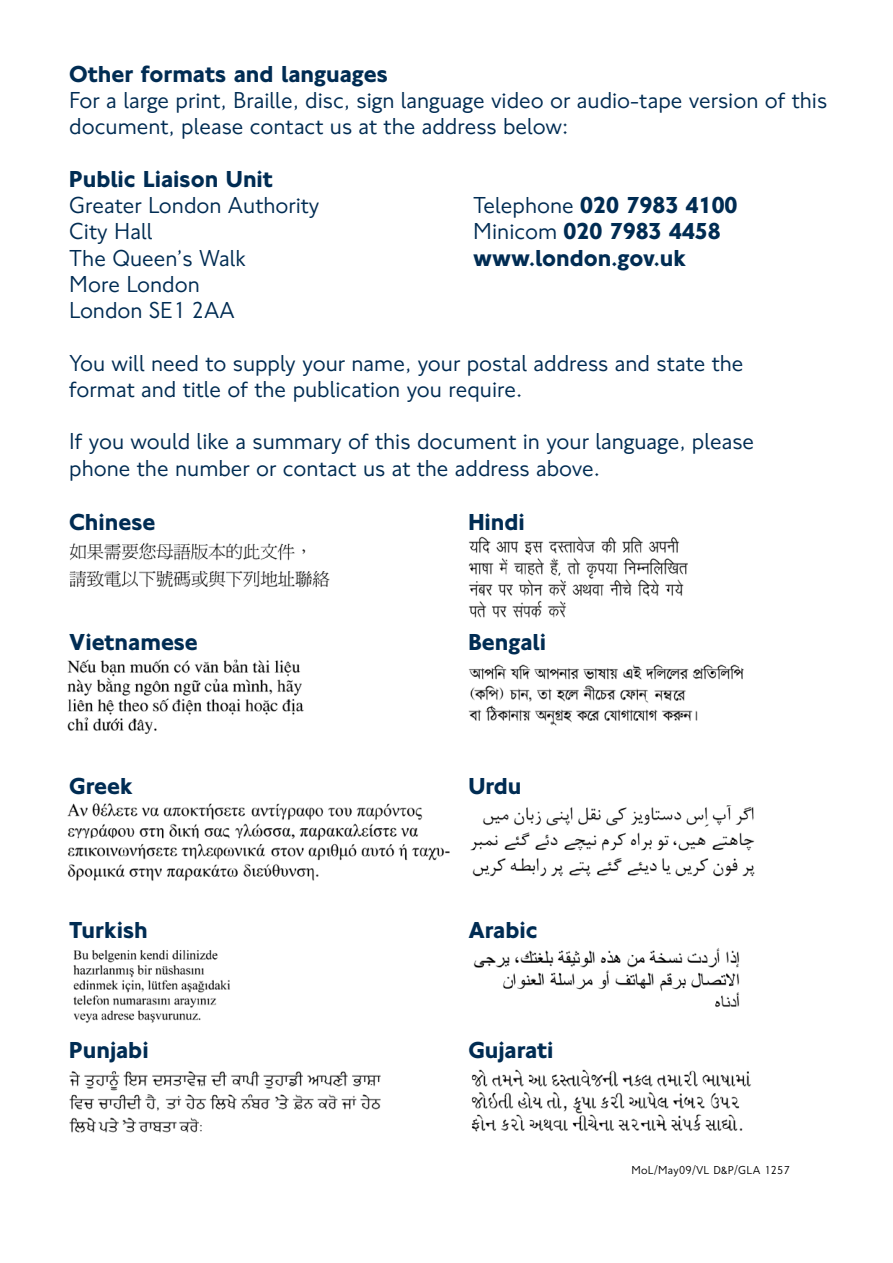
<style>
.page{position:relative;width:893px;height:1263px;background:#fff}
.page>*{position:absolute;margin:0;border:0;box-sizing:border-box;transform-origin:0 0}
.t1{font:24px/26.2px "NJTFL";color:#002c53}
.t2{font:700 24px "NJTFL";color:#002c53}
.t3{font:12px "NJTFL";letter-spacing:.025em;color:#000}
.s1{font-weight:400}
</style>
<div class="page">
<img style="left:471px;top:1069px;width:280px;height:63px">
<img style="left:69px;top:1071px;width:312px;height:62px">
<img style="left:69px;top:542px;width:261px;height:46px">
<img style="left:67px;top:659px;width:237px;height:76px">
<img style="left:473px;top:948px;width:267px;height:59px">
<img style="left:73px;top:950px;width:157px;height:73px">
<img style="left:468px;top:536px;width:220px;height:82px">
<img style="left:468px;top:664px;width:276px;height:62px">
<img style="left:470px;top:805px;width:285px;height:72px">
<img style="left:67px;top:803px;width:383px;height:78px">
<p class="t2" style="left:69px;top:60px;width:320px">Other formats and languages</p>
<p class="t1" style="left:69px;top:87px;width:759px">For a large print, Braille, disc, sign language video or audio-tape version of this document, please contact us at the address below:</p>
<p class="t2" style="left:69px;top:165px;width:205px">Public Liaison Unit</p>
<p class="t1" style="left:69px;top:192px;width:252px">Greater London Authority</p>
<p class="t2" style="left:473px;top:191px;width:266px"><span class="s1">Telephone</span> 020 7983 4100</p>
<p class="t1" style="left:69px;top:218px;width:85px">City Hall</p>
<p class="t2" style="left:473px;top:218px;width:249px"><span class="s1">Minicom</span> 020 7983 4458</p>
<p class="t1" style="left:69px;top:245px;width:178px">The Queen’s Walk</p>
<p class="t2" style="left:473px;top:244px;width:214px">www.london.gov.uk</p>
<p class="t1" style="left:69px;top:271px;width:167px">More London<br>London SE1 2AA</p>
<p class="t1" style="left:69px;top:350px;width:676px">You will need to supply your name, your postal address and state the format and title of the publication you require.</p>
<p class="t1" style="left:69px;top:428px;width:686px">If you would like a summary of this document in your language, please phone the number or contact us at the address above.</p>
<p class="t2" style="left:69px;top:508px;width:88px">Chinese</p>
<p class="t2" style="left:468px;top:508px;width:58px">Hindi</p>
<p class="t2" style="left:69px;top:628px;width:130px">Vietnamese</p>
<p class="t2" style="left:468px;top:628px;width:79px">Bengali</p>
<p class="t2" style="left:69px;top:772px;width:65px">Greek</p>
<p class="t2" style="left:468px;top:772px;width:55px">Urdu</p>
<p class="t2" style="left:69px;top:916px;width:80px">Turkish</p>
<p class="t2" style="left:468px;top:916px;width:70px">Arabic</p>
<p class="t2" style="left:69px;top:1036px;width:81px">Punjabi</p>
<p class="t2" style="left:468px;top:1036px;width:87px">Gujarati</p>
<p class="t3" style="left:631px;top:1163px;width:160px">MoL/May09/VL D&amp;P/GLA 1257</p>
</div>
